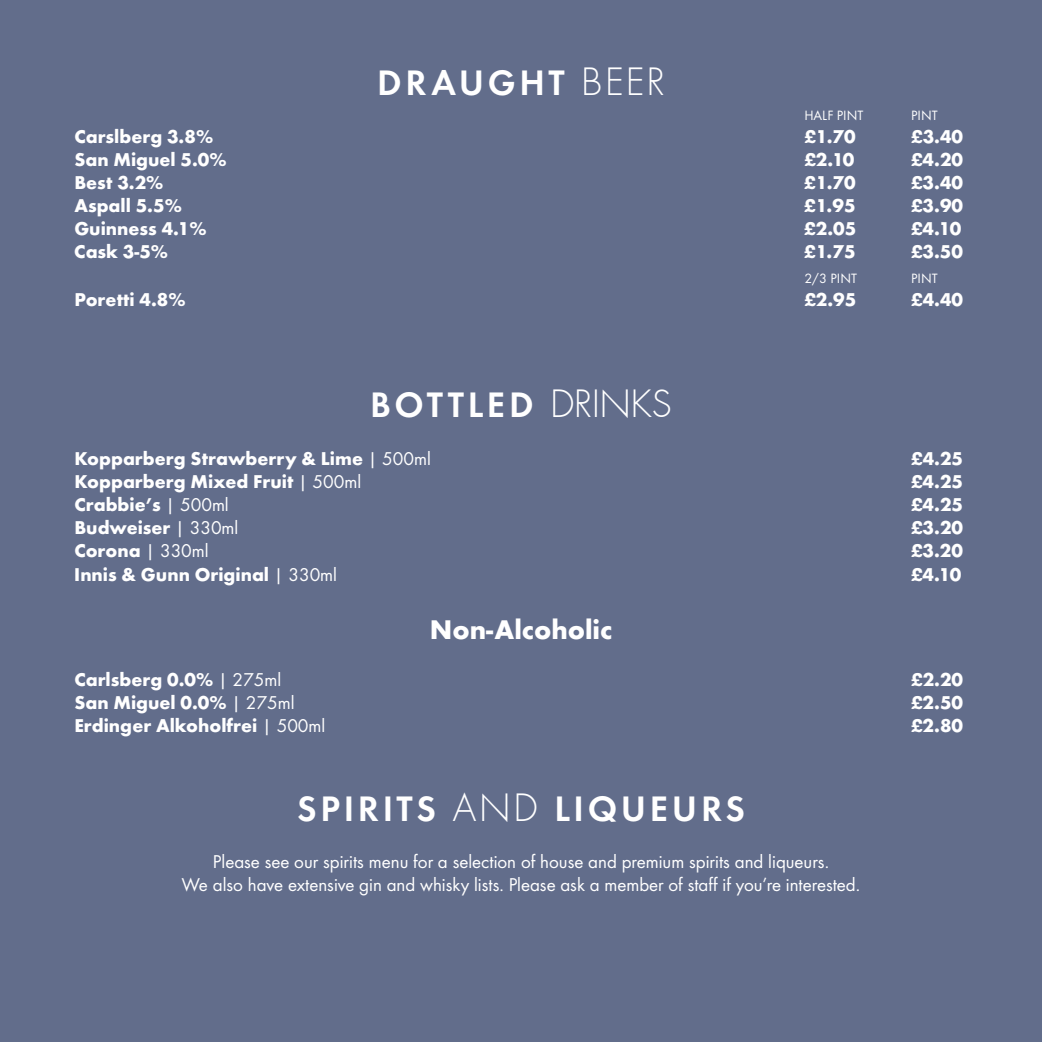
<style>
.page{position:relative;width:1042px;height:1042px;background:#626d8b}
.page>*{position:absolute;margin:0;border:0;box-sizing:border-box;transform-origin:0 0}
.t1{font:600 36.75px "Futura T";letter-spacing:.1em;color:#fff}
.t2{font:700 28px "Futura T";color:#fff}
.t3{font:700 19.25px "Futura T";color:#fff}
.t4{font:19.25px/23.1px "Futura Boo";color:#fff;text-align:center}
.t5{font:14px "Futura T";color:#fff}
.s1{font-family:"Futura";font-weight:300}
.s2{font-weight:400}
.s3{font-family:"Futura Boo";font-weight:400}
</style>
<div class="page">
<h1 class="t1" style="left:377px;top:61px;width:289px">DRAUGHT <span class="s1">BEER</span></h1>
<p class="t5" style="left:804px;top:107px;width:61px">HALF PINT</p>
<p class="t5" style="left:911px;top:107px;width:28px">PINT</p>
<p class="t3" style="left:74px;top:125px;width:140px">Carslberg 3.8%</p>
<p class="t3" style="left:804px;top:125px;width:53px">£1.70</p>
<p class="t3" style="left:911px;top:125px;width:54px">£3.40</p>
<p class="t3" style="left:74px;top:148px;width:154px">San Miguel 5.0%</p>
<p class="t3" style="left:804px;top:148px;width:52px">£2.10</p>
<p class="t3" style="left:911px;top:148px;width:54px">£4.20</p>
<p class="t3" style="left:74px;top:171px;width:91px">Best 3.2%</p>
<p class="t3" style="left:804px;top:171px;width:53px">£1.70</p>
<p class="t3" style="left:911px;top:171px;width:54px">£3.40</p>
<p class="t3" style="left:74px;top:194px;width:109px">Aspall 5.5%</p>
<p class="t3" style="left:804px;top:194px;width:53px">£1.95</p>
<p class="t3" style="left:911px;top:194px;width:54px">£3.90</p>
<p class="t3" style="left:74px;top:217px;width:134px">Guinness 4.1%</p>
<p class="t3" style="left:804px;top:217px;width:54px">£2.05</p>
<p class="t3" style="left:911px;top:217px;width:52px">£4.10</p>
<p class="t3" style="left:74px;top:241px;width:95px">Cask 3-5%</p>
<p class="t3" style="left:804px;top:241px;width:53px">£1.75</p>
<p class="t3" style="left:911px;top:241px;width:54px">£3.50</p>
<p class="t5" style="left:804px;top:270px;width:54px">2/3 PINT</p>
<p class="t5" style="left:911px;top:270px;width:28px">PINT</p>
<p class="t3" style="left:74px;top:288px;width:113px">Poretti 4.8%</p>
<p class="t3" style="left:804px;top:288px;width:54px">£2.95</p>
<p class="t3" style="left:911px;top:288px;width:54px">£4.40</p>
<h1 class="t1" style="left:370px;top:383px;width:303px">BOTTLED <span class="s1">DRINKS</span></h1>
<p class="t3" style="left:74px;top:447px;width:358px">Kopparberg Strawberry &amp; Lime <span class="s2">|</span> <span class="s3">500ml</span></p>
<p class="t3" style="left:911px;top:447px;width:54px">£4.25</p>
<p class="t3" style="left:74px;top:470px;width:288px">Kopparberg Mixed Fruit <span class="s2">|</span> <span class="s3">500ml</span></p>
<p class="t3" style="left:911px;top:470px;width:54px">£4.25</p>
<p class="t3" style="left:74px;top:493px;width:156px">Crabbie’s <span class="s2">|</span> <span class="s3">500ml</span></p>
<p class="t3" style="left:911px;top:493px;width:54px">£4.25</p>
<p class="t3" style="left:74px;top:516px;width:166px">Budweiser <span class="s2">|</span> <span class="s3">330ml</span></p>
<p class="t3" style="left:911px;top:516px;width:54px">£3.20</p>
<p class="t3" style="left:74px;top:539px;width:136px">Corona <span class="s2">|</span> <span class="s3">330ml</span></p>
<p class="t3" style="left:911px;top:539px;width:54px">£3.20</p>
<p class="t3" style="left:74px;top:563px;width:264px">Innis &amp; Gunn Original <span class="s2">|</span> <span class="s3">330ml</span></p>
<p class="t3" style="left:911px;top:563px;width:52px">£4.10</p>
<h2 class="t2" style="left:430px;top:613px;width:184px">Non-Alcoholic</h2>
<p class="t3" style="left:74px;top:668px;width:208px">Carlsberg 0.0% <span class="s2">|</span> <span class="s3">275ml</span></p>
<p class="t3" style="left:911px;top:668px;width:54px">£2.20</p>
<p class="t3" style="left:74px;top:691px;width:222px">San Miguel 0.0% <span class="s2">|</span> <span class="s3">275ml</span></p>
<p class="t3" style="left:911px;top:691px;width:54px">£2.50</p>
<p class="t3" style="left:74px;top:714px;width:252px">Erdinger Alkoholfrei <span class="s2">|</span> <span class="s3">500ml</span></p>
<p class="t3" style="left:911px;top:714px;width:54px">£2.80</p>
<h1 class="t1" style="left:297px;top:786px;width:449px">SPIRITS <span class="s1">AND</span> LIQUEURS</h1>
<p class="t4" style="left:182px;top:849px;width:680px">Please see our spirits menu for a selection of house and premium spirits and liqueurs.<br>We also have extensive gin and whisky lists. Please ask a member of staff if you’re interested.</p>
</div>
